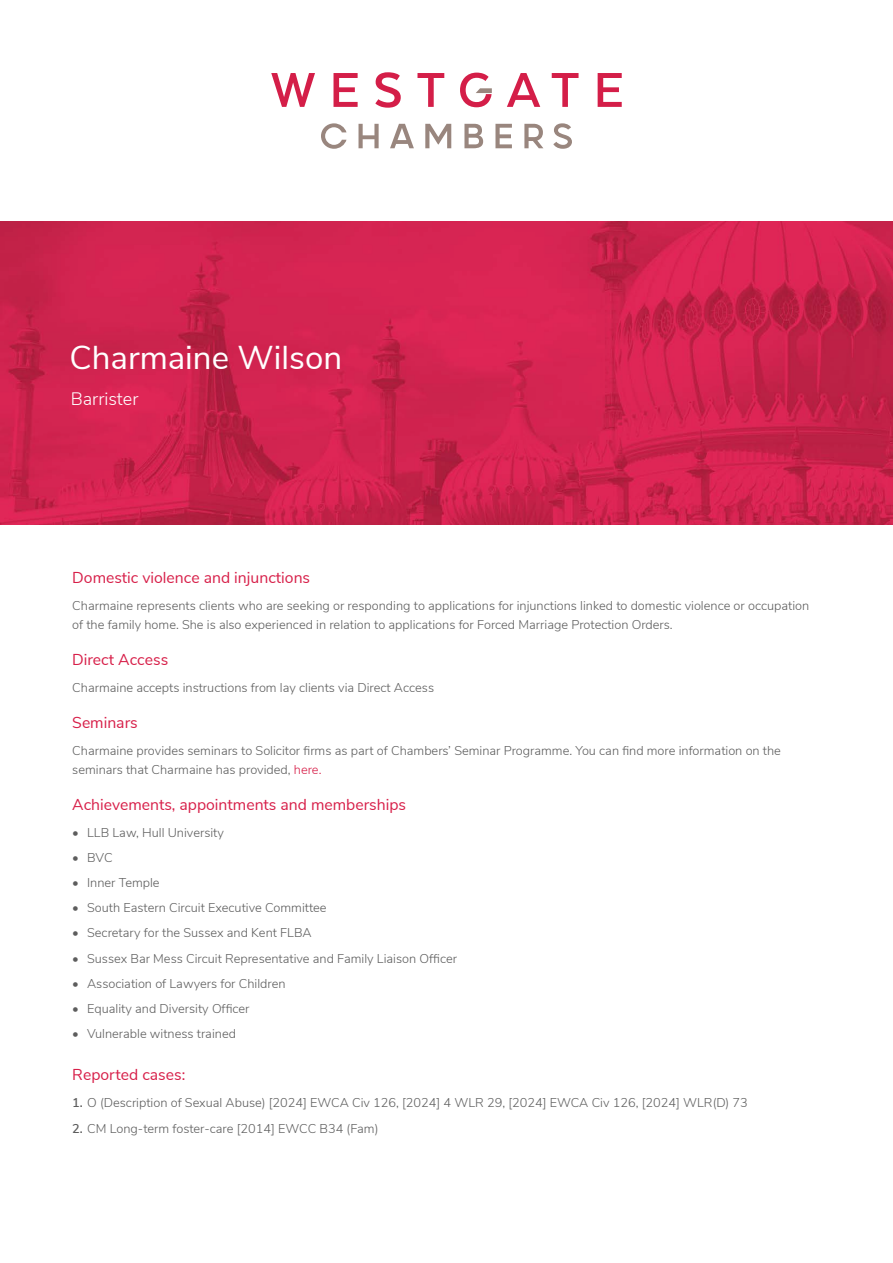
<style>
.page{position:relative;width:893px;height:1263px;background:#fff}
.page>*{position:absolute;margin:0;border:0;box-sizing:border-box;transform-origin:0 0}
.t1{font:33px "Nunito Sans";color:#fff}
.t2{font:300 18px "Nunito Sans";color:#fff}
.t3{font:15.75px "Nunito Sans";color:#d71e48}
.t4{font:300 12.75px/18.8px "Nunito Sans";color:#5d5d5d}
.s1{color:#d71e48}
.s2{font-weight:600}
</style>
<div class="page">
<svg style="left:271px;top:73px;width:44px;height:34px"></svg>
<svg style="left:333px;top:73px;width:25px;height:34px"></svg>
<svg style="left:375px;top:72px;width:26px;height:36px"></svg>
<svg style="left:417px;top:73px;width:27px;height:34px"></svg>
<svg style="left:507px;top:73px;width:33px;height:34px"></svg>
<svg style="left:552px;top:73px;width:26px;height:34px"></svg>
<svg style="left:598px;top:73px;width:24px;height:34px"></svg>
<svg style="left:321px;top:123px;width:25px;height:26px"></svg>
<svg style="left:358px;top:124px;width:21px;height:24px"></svg>
<svg style="left:390px;top:124px;width:24px;height:24px"></svg>
<svg style="left:425px;top:124px;width:26px;height:24px"></svg>
<svg style="left:464px;top:124px;width:19px;height:24px"></svg>
<svg style="left:495px;top:124px;width:17px;height:24px"></svg>
<svg style="left:524px;top:124px;width:19px;height:24px"></svg>
<svg style="left:553px;top:123px;width:19px;height:26px"></svg>
<svg style="left:460px;top:73px;width:32px;height:34px"></svg>
<svg style="left:0;top:221px;width:893px;height:304px;fill:#d32451"></svg>
<h1 class="t1" style="left:69px;top:333px;width:274px">Charmaine Wilson</h1>
<h2 class="t2" style="left:71px;top:385px;width:69px">Barrister</h2>
<p class="t3" style="left:72px;top:566px;width:239px">Domestic violence and injunctions</p>
<p class="t4" style="left:72px;top:596px;width:739px">Charmaine represents clients who are seeking or responding to applications for injunctions linked to domestic violence or occupation of the family home. She is also experienced in relation to applications for Forced Marriage Protection Orders.</p>
<p class="t3" style="left:72px;top:648px;width:97px">Direct Access</p>
<p class="t4" style="left:72px;top:677px;width:363px">Charmaine accepts instructions from lay clients via Direct Access</p>
<p class="t3" style="left:72px;top:711px;width:67px">Seminars</p>
<p class="t4" style="left:72px;top:740px;width:710px">Charmaine provides seminars to Solicitor firms as part of Chambers’ Seminar Programme. You can find more information on the seminars that Charmaine has provided, <span class="s1">here.</span></p>
<p class="t3" style="left:72px;top:793px;width:335px">Achievements, appointments and memberships</p>
<p class="t4" style="left:72px;top:822px;width:153px">• LLB Law, Hull University</p>
<p class="t4" style="left:72px;top:847px;width:42px">• BVC</p>
<p class="t4" style="left:72px;top:873px;width:89px">• Inner Temple</p>
<p class="t4" style="left:72px;top:898px;width:256px">• South Eastern Circuit Executive Committee</p>
<p class="t4" style="left:72px;top:923px;width:241px">• Secretary for the Sussex and Kent FLBA</p>
<p class="t4" style="left:72px;top:948px;width:386px">• Sussex Bar Mess Circuit Representative and Family Liaison Officer</p>
<p class="t4" style="left:72px;top:973px;width:215px">• Association of Lawyers for Children</p>
<p class="t4" style="left:72px;top:998px;width:179px">• Equality and Diversity Officer</p>
<p class="t4" style="left:72px;top:1023px;width:165px">• Vulnerable witness trained</p>
<p class="t3" style="left:72px;top:1063px;width:114px">Reported cases:</p>
<p class="t4" style="left:72px;top:1093px;width:677px"><span class="s2">1.</span> O (Description of Sexual Abuse) [2024] EWCA Civ 126, [2024] 4 WLR 29, [2024] EWCA Civ 126, [2024] WLR(D) 73</p>
<p class="t4" style="left:72px;top:1118px;width:308px"><span class="s2">2.</span> CM Long-term foster-care [2014] EWCC B34 (Fam)</p>
</div>
